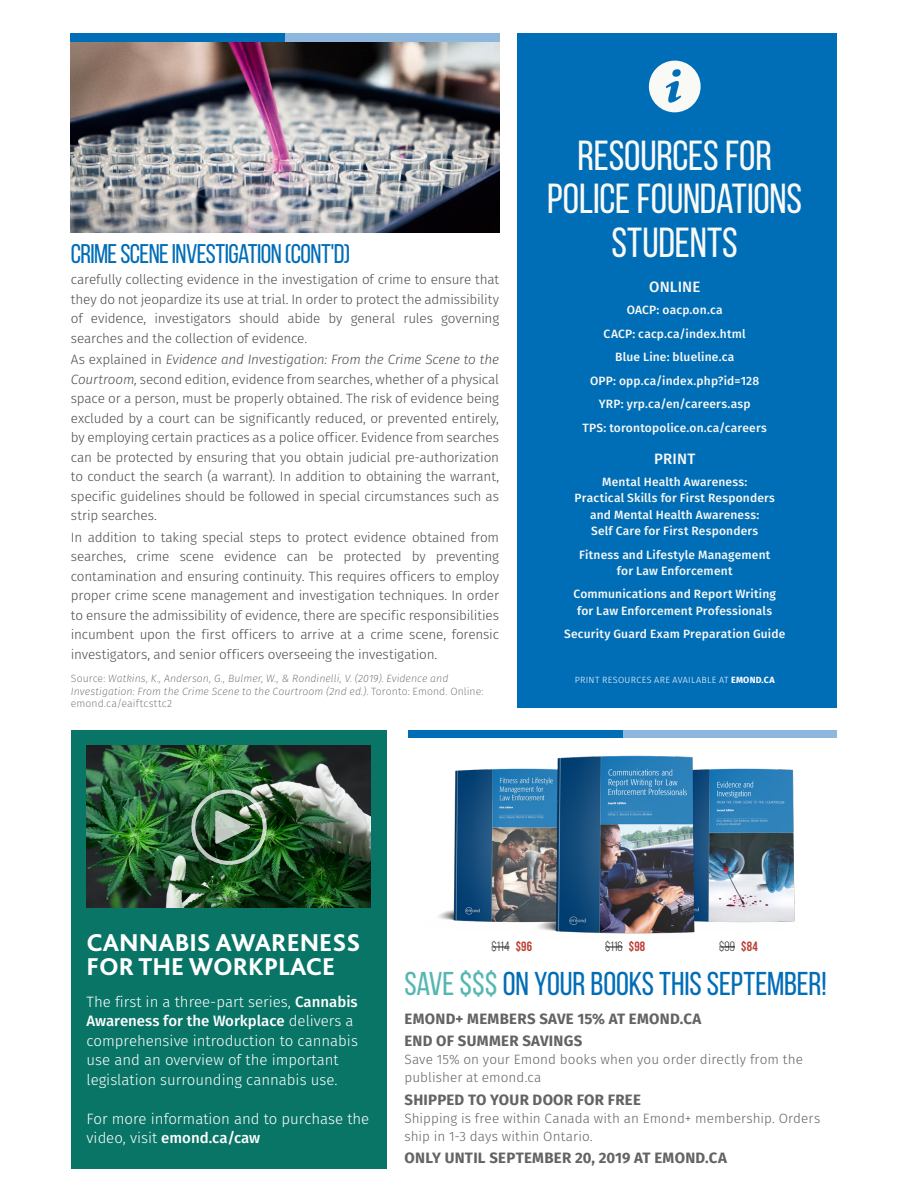
<style>
.page{position:relative;width:900px;height:1200px;background:#fff}
.page>*{position:absolute;margin:0;border:0;box-sizing:border-box;transform-origin:0 0}
.t1{font:112.5px "Entypo";color:#f9f9f5}
.Title-1{font:42px/43.5px "Bebas Neue";letter-spacing:-.005em;color:#f9f9f5;text-align:center}
.Title-1-2{font:33px "Bebas Neue";letter-spacing:-.005em;color:#006db7}
.Body_Text{font:27px "Bebas Neue";letter-spacing:-.025em;color:#006db7}
.t2{font:800 25.5px/24px "Bliss 2";color:#fff}
.t3{font:300 15px/19.5px "Fira Sans";color:#fff}
.SB2{font:700 15px "Fira Sans";letter-spacing:.015em;color:#636366}
.SubTitle1{font:500 15px "Fira Sans";letter-spacing:.01em;color:#f9f9f5}
.Body_Text-2{font:300 13.5px/19.5px "Fira Sans";letter-spacing:-.015em;color:#4b4c4d;text-align:justify}
.SB2-2{font:300 13.5px/18px "Fira Sans";letter-spacing:.005em;color:#636366}
.SB2-3{font:13.5px "Bebas Neue";color:#231f20}
.BT_1{font:500 12px "Fira Sans";letter-spacing:.015em;color:#f9f9f5}
.Fotolia{font:italic 200 10.5px/12.6px "Fira Sans";letter-spacing:.005em;color:#636366}
.BT_1-2{font:300 9px "Fira Sans";letter-spacing:.035em;color:#fff}
.s1{font-style:italic}
.s2{font-style:normal}
.s3{font-weight:700}
.s4{font-weight:500}
.s5{font-weight:700;color:#be3f36}
.s6{color:#54b7b2}
</style>
<div class="page">
<div style="left:517px;top:33px;width:319px;height:675px;background:#006db7"></div>
<div style="left:71px;top:730px;width:316px;height:439px;background:#097567"></div>
<div style="left:285px;top:33px;width:214px;height:10px;background:#8eb7dd"></div>
<div style="left:71px;top:33px;width:214px;height:10px;background:#006db7"></div>
<div style="left:622px;top:730px;width:214px;height:8px;background:#8eb7dd"></div>
<div style="left:408px;top:730px;width:214px;height:8px;background:#006db7"></div>
<img style="left:71px;top:43px;width:428px;height:190px">
<img style="left:87px;top:746px;width:284px;height:162px">
<img style="left:189px;top:787px;width:79px;height:79px">
<img style="left:698px;top:768px;width:97px;height:155px">
<img style="left:438px;top:768px;width:93px;height:155px">
<img style="left:531px;top:755px;width:167px;height:179px">
<svg style="left:605px;top:947px;width:18px;height:1px"></svg>
<svg style="left:492px;top:947px;width:17px;height:1px"></svg>
<svg style="left:719px;top:947px;width:16px;height:1px"></svg>
<p class="Body_Text" style="left:71px;top:239px;width:281px">CRIME SCENE INVESTIGATION (CONT'D)</p>
<p class="Body_Text-2" style="left:71px;top:270px;width:430px">carefully collecting evidence in the investigation of crime to ensure that they do not jeopardize its use at trial. In order to protect the admissibility of evidence, investigators should abide by general rules governing searches and the collection of evidence.</p>
<p class="Body_Text-2" style="left:71px;top:350px;width:430px">As explained in <span class="s1">Evidence and Investigation: From the Crime Scene to the Courtroom,</span> second edition, evidence from searches, whether of a physical space or a person, must be properly obtained. The risk of evidence being excluded by a court can be significantly reduced, or prevented entirely, by employing certain practices as a police officer. Evidence from searches can be protected by ensuring that you obtain judicial pre-authorization to conduct the search (a warrant). In addition to obtaining the warrant, specific guidelines should be followed in special circumstances such as strip searches.</p>
<p class="Body_Text-2" style="left:71px;top:527px;width:430px">In addition to taking special steps to protect evidence obtained from searches, crime scene evidence can be protected by preventing contamination and ensuring continuity. This requires officers to employ proper crime scene management and investigation techniques. In order to ensure the admissibility of evidence, there are specific responsibilities incumbent upon the first officers to arrive at a crime scene, forensic investigators, and senior officers overseeing the investigation.</p>
<p class="Fotolia" style="left:71px;top:672px;width:414px"><span class="s2">Source:</span> Watkins, K., Anderson, G., Bulmer, W., &amp; Rondinelli, V. (2019). Evidence and<br>Investigation: From the Crime Scene to the Courtroom (2nd ed.)<span class="s2">. Toronto: Emond. Online: emond.ca/eaiftcsttc2</span></p>
<p class="t1" style="left:643px;top:10px;width:65px">`</p>
<p class="Title-1" style="left:547px;top:133px;width:257px">RESOURCES FOR<br>POLICE FOUNDATIONS<br>STUDENTS</p>
<p class="SubTitle1" style="left:649px;top:276px;width:53px">ONLINE</p>
<p class="BT_1" style="left:627px;top:302px;width:97px">OACP: oacp.on.ca</p>
<p class="BT_1" style="left:604px;top:325px;width:144px">CACP: cacp.ca/index.html</p>
<p class="BT_1" style="left:615px;top:349px;width:121px">Blue Line: blueline.ca</p>
<p class="BT_1" style="left:590px;top:372px;width:171px">OPP: opp.ca/index.php?id=128</p>
<p class="BT_1" style="left:599px;top:396px;width:153px">YRP: yrp.ca/en/careers.asp</p>
<p class="BT_1" style="left:583px;top:419px;width:186px">TPS: torontopolice.on.ca/careers</p>
<p class="SubTitle1" style="left:654px;top:448px;width:43px">PRINT</p>
<p class="BT_1" style="left:602px;top:474px;width:147px">Mental Health Awareness:</p>
<p class="BT_1" style="left:575px;top:490px;width:202px">Practical Skills for First Responders</p>
<p class="BT_1" style="left:590px;top:506px;width:171px">and Mental Health Awareness:</p>
<p class="BT_1" style="left:591px;top:522px;width:169px">Self Care for First Responders</p>
<p class="BT_1" style="left:579px;top:546px;width:193px">Fitness and Lifestyle Management</p>
<p class="BT_1" style="left:617px;top:562px;width:117px">for Law Enforcement</p>
<p class="BT_1" style="left:573px;top:586px;width:204px">Communications and Report Writing</p>
<p class="BT_1" style="left:577px;top:602px;width:197px">for Law Enforcement Professionals</p>
<p class="BT_1" style="left:564px;top:626px;width:223px">Security Guard Exam Preparation Guide</p>
<p class="BT_1-2" style="left:575px;top:673px;width:201px">PRINT RESOURCES ARE AVAILABLE AT <span class="s3">EMOND.CA</span></p>
<p class="t2" style="left:87px;top:929px;width:275px">CANNABIS AWARENESS<br>FOR THE WORKPLACE</p>
<p class="t3" style="left:87px;top:992px;width:273px">The first in a three-part series, <span class="s4">Cannabis Awareness for the Workplace</span> delivers a comprehensive introduction to cannabis use and an overview of the important legislation surrounding cannabis use.</p>
<p class="t3" style="left:87px;top:1109px;width:284px">For more information and to purchase the video, visit <span class="s4">emond.ca/caw</span></p>
<p class="SB2-3" style="left:492px;top:940px;width:42px">$114 <span class="s5">$96</span></p>
<p class="SB2-3" style="left:605px;top:940px;width:42px">$116 <span class="s5">$98</span></p>
<p class="SB2-3" style="left:719px;top:940px;width:40px">$99 <span class="s5">$84</span></p>
<p class="Title-1-2" style="left:404px;top:966px;width:424px"><span class="s6">SAVE $$$</span> ON YOUR BOOKS THIS SEPTEMBER!</p>
<p class="SB2" style="left:405px;top:1008px;width:298px">EMOND+ MEMBERS SAVE 15% AT EMOND.CA</p>
<p class="SB2" style="left:405px;top:1031px;width:179px">END OF SUMMER SAVINGS</p>
<p class="SB2-2" style="left:404px;top:1051px;width:400px">Save 15% on your Emond books when you order directly from the publisher at emond.ca</p>
<p class="SB2" style="left:405px;top:1089px;width:238px">SHIPPED TO YOUR DOOR FOR FREE</p>
<p class="SB2-2" style="left:404px;top:1109px;width:417px">Shipping is free within Canada with an Emond+ membership. Orders ship in 1-3 days within Ontario.</p>
<p class="SB2" style="left:405px;top:1147px;width:324px">ONLY UNTIL SEPTEMBER 20, 2019 AT EMOND.CA</p>
</div>
